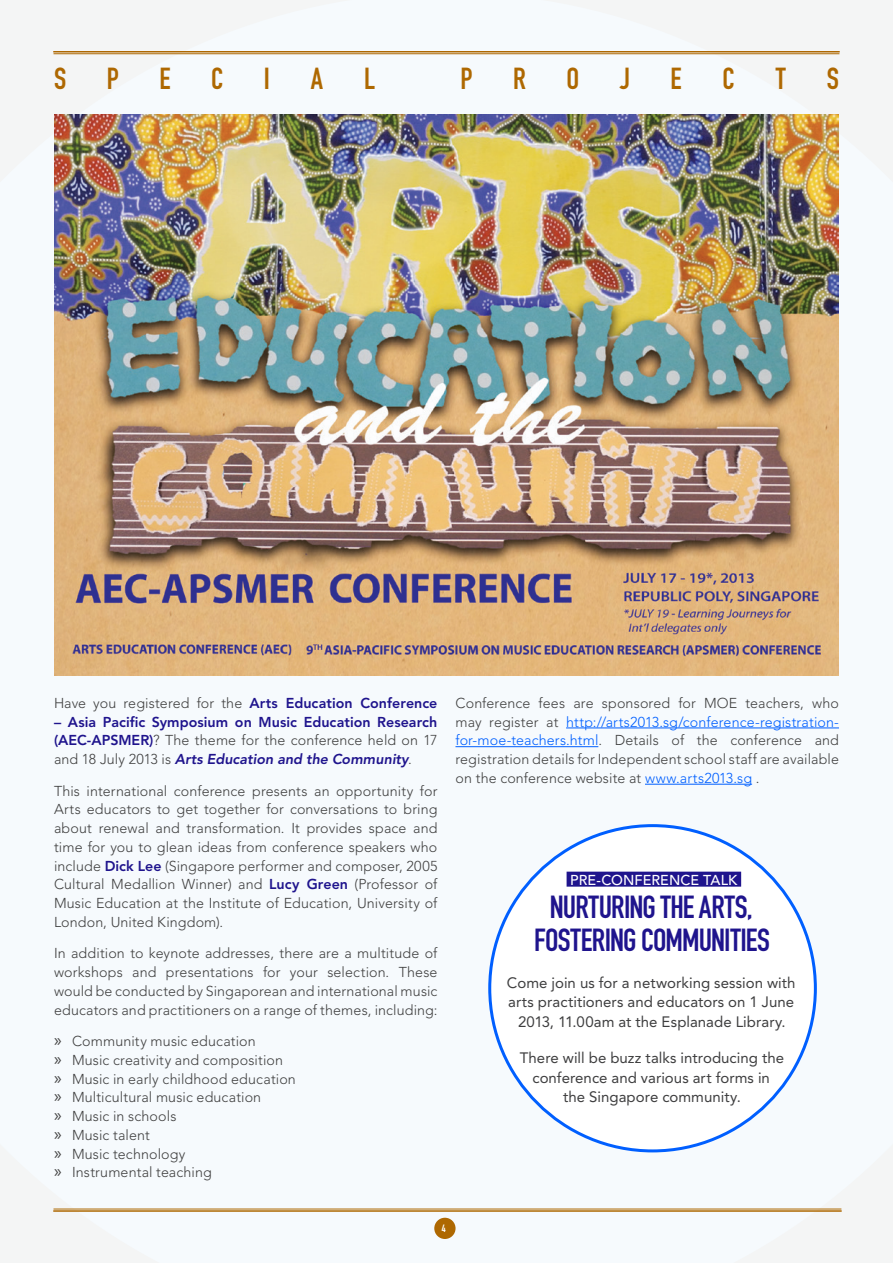
<style>
.page{position:relative;width:893px;height:1263px;background:#f6fafd}
.page>*{position:absolute;margin:0;border:0;box-sizing:border-box;transform-origin:0 0}
.centre_align_2_mm{font:31.5px/33px "DIN Engschrift Std";letter-spacing:-.02em;color:#1f148d;text-align:center}
.t1{font:30px "DIN Engschrift Std";color:#ae6801}
.centre_align_2_mm-2{font:15px/19.5px "Avenir LT Std";color:#3e3e3f;text-align:center}
._3mm_full{font:300 14.25px/18.8px "Avenir LT Std";letter-spacing:.01em;color:#404040;text-align:justify}
._3mm_full-2{font:800 14.25px/18.8px "Avenir LT Std";letter-spacing:.005em;color:#1f148d;text-align:justify}
.centre_align_2_mm-3{font:500 14.25px "Avenir LT Std";letter-spacing:.005em;color:#fff}
.t2{font:10.5px "DIN Engschrift Std";color:#fff}
.s1{font-weight:800;color:#1f148d}
.s2{font-weight:300;color:#404040}
.s3{font-style:italic}
.s4{font-family:"Myriad Pro";font-weight:400;font-size:18px}
.s5{color:#005fff}
</style>
<div class="page">
<div style="left:434px;top:1218px;width:22px;height:21px;background:#ae6801;border-radius:50%"></div>
<hr style="left:54px;top:1210px;width:787px;height:2px;background:#ae6801">
<hr style="left:54px;top:1209px;width:787px;height:1px;background:#ae6801">
<hr style="left:54px;top:53px;width:785px;height:1px;background:#ae6801">
<hr style="left:54px;top:51px;width:785px;height:2px;background:#ae6801">
<hr style="left:566px;top:727px;width:273px;height:1px;background:#005fff">
<hr style="left:455px;top:746px;width:143px;height:1px;background:#005fff">
<hr style="left:645px;top:784px;width:107px;height:1px;background:#005fff">
<img style="left:54px;top:115px;width:785px;height:561px">
<div style="left:490px;top:826px;width:325px;height:325px;background:#fff;border-radius:50%"></div>
<div style="left:567px;top:872px;width:174px;height:15px;background:#1f148d"></div>
<p class="t1" style="left:54px;top:61px;width:14px">S</p>
<p class="t1" style="left:107px;top:61px;width:14px">P</p>
<p class="t1" style="left:159px;top:61px;width:13px">E</p>
<p class="t1" style="left:211px;top:61px;width:14px">C</p>
<p class="t1" style="left:264px;top:61px;width:8px">I</p>
<p class="t1" style="left:311px;top:61px;width:14px">A</p>
<p class="t1" style="left:364px;top:61px;width:13px">L</p>
<p class="t1" style="left:460px;top:61px;width:14px">P</p>
<p class="t1" style="left:513px;top:61px;width:14px">R</p>
<p class="t1" style="left:566px;top:61px;width:14px">O</p>
<p class="t1" style="left:620px;top:61px;width:11px">J</p>
<p class="t1" style="left:671px;top:61px;width:13px">E</p>
<p class="t1" style="left:722px;top:61px;width:14px">C</p>
<p class="t1" style="left:776px;top:61px;width:11px">T</p>
<p class="t1" style="left:827px;top:61px;width:14px">S</p>
<p class="_3mm_full" style="left:54px;top:693px;width:385px">Have you registered for the <span class="s1">Arts Education Conference</span></p>
<p class="_3mm_full-2" style="left:54px;top:712px;width:385px">– Asia Pacific Symposium on Music Education Research (AEC-APSMER)<span class="s2">? The theme for the conference held on 17 and 18 July 2013 is</span> <span class="s3">Arts Education and the Community</span><span class="s2">.</span></p>
<p class="_3mm_full" style="left:54px;top:781px;width:385px">This international conference presents an opportunity for Arts educators to get together for conversations to bring about renewal and transformation. It provides space and time for you to glean ideas from conference speakers who include <span class="s1">Dick Lee</span> (Singapore performer and composer, 2005<br>Cultural Medallion Winner) and <span class="s1">Lucy Green</span> (Professor of Music Education at the Institute of Education, University of London, United Kingdom).</p>
<p class="_3mm_full" style="left:54px;top:944px;width:385px">In addition to keynote addresses, there are a multitude of workshops and presentations for your selection. These would be conducted by Singaporean and international music educators and practitioners on a range of themes, including:</p>
<p class="_3mm_full" style="left:54px;top:1032px;width:203px"><span class="s4">»</span> Community music education</p>
<p class="_3mm_full" style="left:54px;top:1050px;width:231px"><span class="s4">»</span> Music creativity and composition</p>
<p class="_3mm_full" style="left:54px;top:1069px;width:243px"><span class="s4">»</span> Music in early childhood education</p>
<p class="_3mm_full" style="left:54px;top:1088px;width:209px"><span class="s4">»</span> Multicultural music education</p>
<p class="_3mm_full" style="left:54px;top:1107px;width:124px"><span class="s4">»</span> Music in schools</p>
<p class="_3mm_full" style="left:54px;top:1125px;width:97px"><span class="s4">»</span> Music talent</p>
<p class="_3mm_full" style="left:54px;top:1144px;width:133px"><span class="s4">»</span> Music technology</p>
<p class="_3mm_full" style="left:54px;top:1163px;width:159px"><span class="s4">»</span> Instrumental teaching</p>
<p class="_3mm_full" style="left:455px;top:693px;width:385px">Conference fees are sponsored for MOE teachers, who may register at <span class="s5">http://arts2013.sg/conference-registration&shy;for-moe-teachers.html</span>. Details of the conference and registration details for Independent school staff are available on the conference website at <span class="s5">www.arts2013.sg</span> .</p>
<p class="centre_align_2_mm-3" style="left:570px;top:872px;width:169px">PRE-CONFERENCE TALK</p>
<p class="centre_align_2_mm" style="left:534px;top:891px;width:237px">NURTURING THE ARTS,<br>FOSTERING COMMUNITIES</p>
<p class="centre_align_2_mm-2" style="left:507px;top:973px;width:290px">Come join us for a networking session with arts practitioners and educators on 1 June<br>2013, 11.00am at the Esplanade Library.</p>
<p class="centre_align_2_mm-2" style="left:520px;top:1048px;width:266px">There will be buzz talks introducing the conference and various art forms in<br>the Singapore community.</p>
<p class="t2" style="left:442px;top:1222px;width:5px">4</p>
</div>
